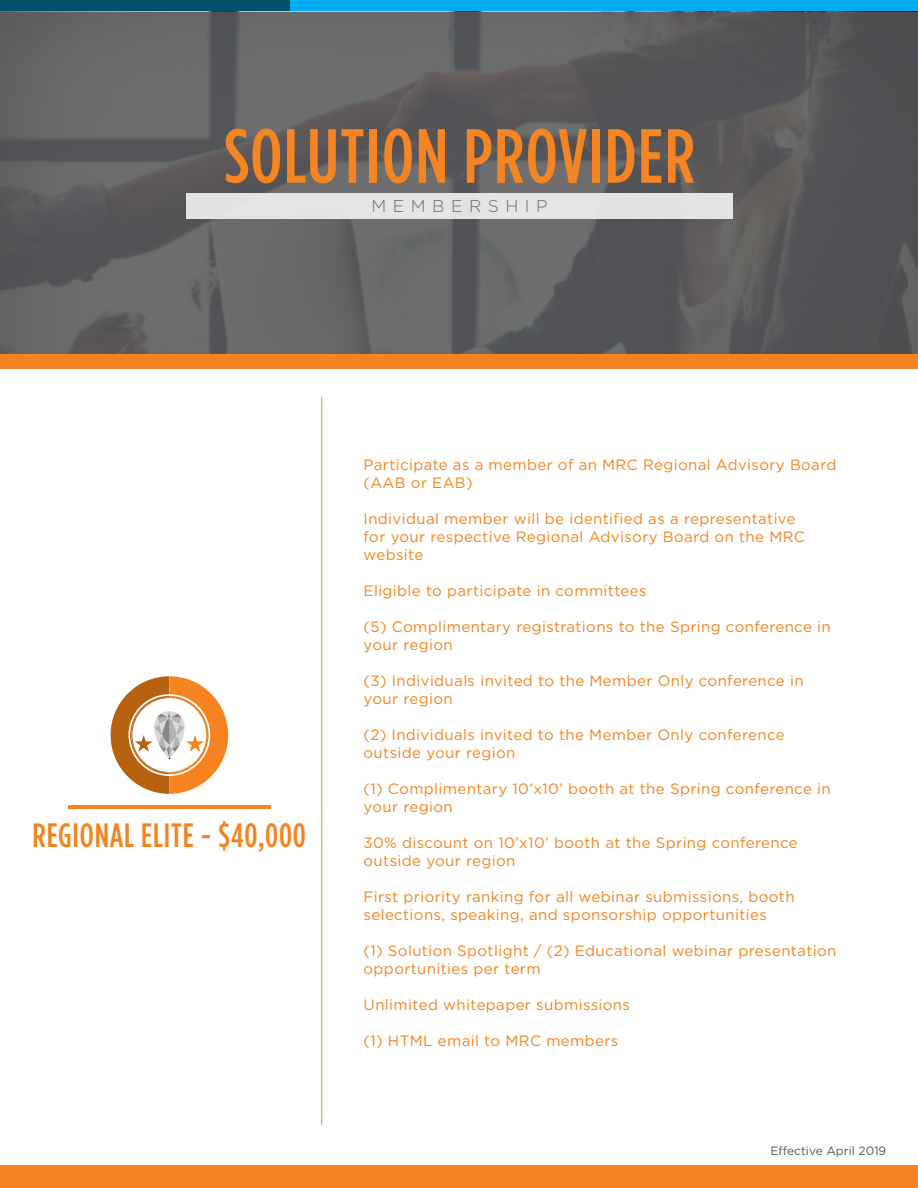
<style>
.page{position:relative;width:918px;height:1188px;background:#fff}
.page>*{position:absolute;margin:0;border:0;box-sizing:border-box;transform-origin:0 0}
.t1{font:500 76.65px "Gotham Condensed";letter-spacing:.02em;color:#f58522}
.t2{font:500 33.75px "Gotham Condensed";letter-spacing:.025em;color:#f58420}
.t3{font:300 17.1px "Gotham";letter-spacing:.38em;color:#6c6d70}
.t4{font:15px/18px "Gotham";letter-spacing:.025em;color:#f58420}
.t5{font:12px "Gotham";color:#57585a}
</style>
<div class="page">
<div style="left:0;top:1166px;width:918px;height:22px;background:#f58420"></div>
<div style="left:290px;top:0;width:628px;height:12px;background:#00aeef"></div>
<div style="left:0;top:0;width:290px;height:12px;background:#004f6e"></div>
<svg style="left:111px;top:676px;width:117px;height:118px"></svg>
<hr style="left:68px;top:805px;width:203px;height:3px;background:#f58420">
<svg style="left:0;top:12px;width:918px;height:342px;background:#5d5d5f"></svg>
<div style="left:186px;top:193px;width:547px;height:26px;background:#e4e5e6"></div>
<div style="left:0;top:354px;width:918px;height:14px;background:#f58420"></div>
<hr style="left:321px;top:398px;width:1px;height:727px;background:#f58420">
<p class="t1" style="left:224px;top:111px;width:472px">SOLUTION PROVIDER</p>
<p class="t3" style="left:372px;top:195px;width:178px">MEMBERSHIP</p>
<p class="t2" style="left:33px;top:815px;width:275px">REGIONAL ELITE - $40,000</p>
<p class="t4" style="left:364px;top:456px;width:474px">Participate as a member of an MRC Regional Advisory Board</p>
<p class="t4" style="left:364px;top:474px;width:111px">(AAB or EAB)</p>
<p class="t4" style="left:364px;top:510px;width:443px">Individual member will be identified as a representative for your respective Regional Advisory Board on the MRC website</p>
<p class="t4" style="left:364px;top:582px;width:284px">Eligible to participate in committees</p>
<p class="t4" style="left:364px;top:618px;width:469px">(5) Complimentary registrations to the Spring conference in your region</p>
<p class="t4" style="left:364px;top:672px;width:442px">(3) Individuals invited to the Member Only conference in your region</p>
<p class="t4" style="left:364px;top:726px;width:423px">(2) Individuals invited to the Member Only conference outside your region</p>
<p class="t4" style="left:364px;top:780px;width:469px">(1) Complimentary 10’x10’ booth at the Spring conference in your region</p>
<p class="t4" style="left:364px;top:834px;width:436px">30% discount on 10’x10’ booth at the Spring conference outside your region</p>
<p class="t4" style="left:364px;top:888px;width:433px">First priority ranking for all webinar submissions, booth selections, speaking, and sponsorship opportunities</p>
<p class="t4" style="left:364px;top:942px;width:474px">(1) Solution Spotlight / (2) Educational webinar presentation opportunities per term</p>
<p class="t4" style="left:364px;top:996px;width:268px">Unlimited whitepaper submissions</p>
<p class="t4" style="left:364px;top:1032px;width:256px">(1) HTML email to MRC members</p>
<p class="t5" style="left:770px;top:1143px;width:118px">Effective April 2019</p>
</div>
